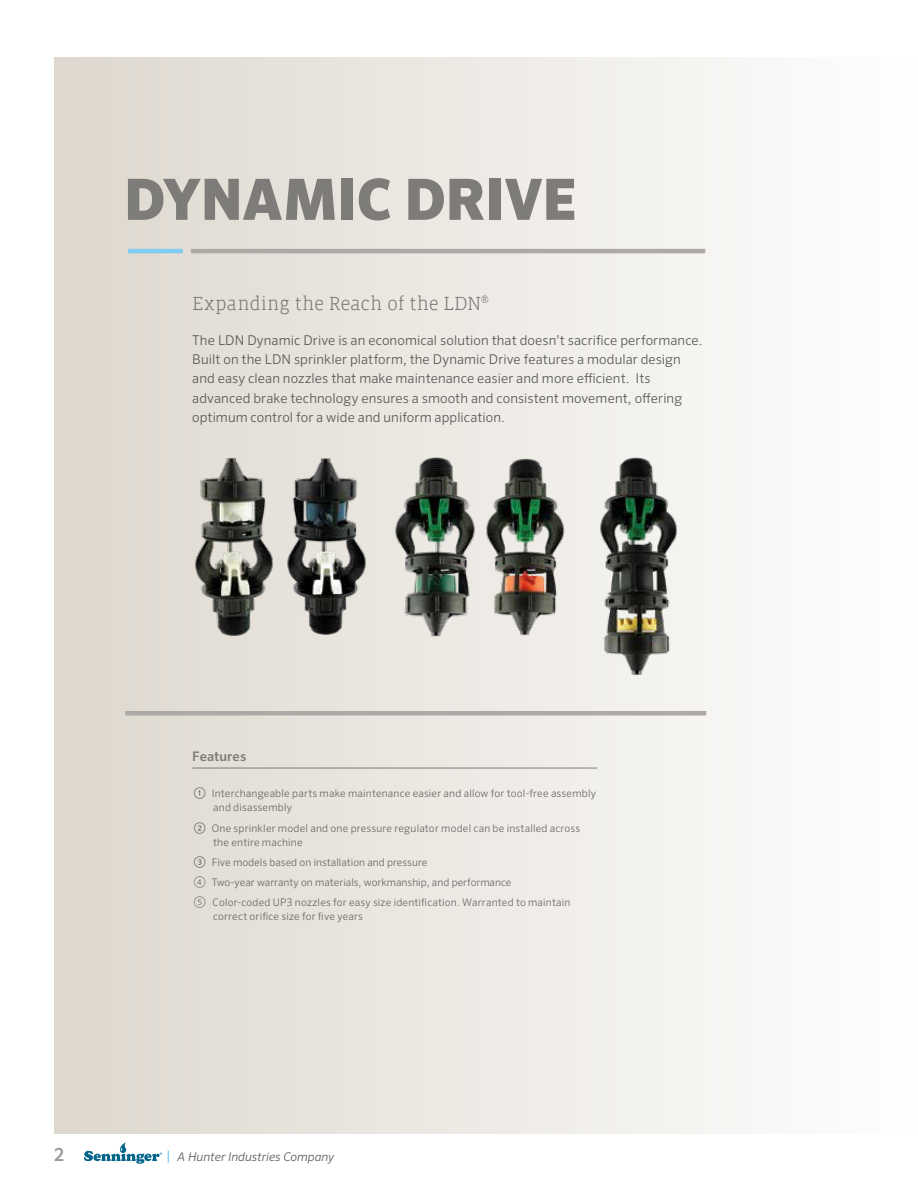
<style>
.page{position:relative;width:918px;height:1188px;background:#fff}
.page>*{position:absolute;margin:0;border:0;box-sizing:border-box;transform-origin:0 0}
.t1{font:900 57px "Sero Pro";letter-spacing:-.01em;color:#7e7c79}
.t2{font:300 19.5px "Vista Slab";letter-spacing:.005em;color:#777572}
.t3{font:500 18px "Sero Pro";color:#9c9896}
.t4{font:300 13.5px/19.2px "Sero Pro";letter-spacing:.005em;color:#585956}
.t5{font:500 13.2px "Sero Pro";letter-spacing:.005em;color:#7e7c79}
.t6{font:italic 300 12px "Sero Pro";color:#585956}
.t7{font:300 10.5px/13.5px "Sero Pro";letter-spacing:.015em;color:#6a6966}
.s1{font-weight:400;font-size:12px;color:#585956}
.s2{font-size:12px}
.s3{font-style:normal;font-size:13.5px;color:#4cc0ef}
</style>
<div class="page">
<div style="left:54px;top:57px;width:864px;height:1077px;background:linear-gradient(to right,#ddd7cd,#fefefe)"></div>
<div style="left:125px;top:711px;width:581px;height:5px;background:#aca9a7"></div>
<hr style="left:191px;top:249px;width:514px;height:4px;background:#aca9a7">
<hr style="left:128px;top:249px;width:55px;height:4px;background:#81cdf2">
<hr style="left:192px;top:768px;width:405px;height:1px;background:#7e7c79">
<svg style="left:84px;top:1142px;width:78px;height:22px"></svg>
<img style="left:192px;top:458px;width:84px;height:179px">
<img style="left:285px;top:458px;width:83px;height:177px">
<img style="left:482px;top:458px;width:85px;height:181px">
<img style="left:392px;top:457px;width:84px;height:179px">
<img style="left:596px;top:455px;width:84px;height:223px">
<h1 class="t1" style="left:124px;top:164px;width:454px">DYNAMIC DRIVE</h1>
<h2 class="t2" style="left:192px;top:293px;width:298px">Expanding the Reach of the LDN<sup>®</sup></h2>
<p class="t4" style="left:192px;top:331px;width:512px">The LDN Dynamic Drive is an economical solution that doesn’t sacrifice performance.<br>Built on the LDN sprinkler platform, the Dynamic Drive features a modular design and easy clean nozzles that make maintenance easier and more efficient. Its advanced brake technology ensures a smooth and consistent movement, offering optimum control for a wide and uniform application.</p>
<h3 class="t3" style="left:54px;top:1144px;width:12px">2</h3>
<p class="t5" style="left:192px;top:748px;width:56px">Features</p>
<p class="t7" style="left:213px;top:787px;width:384px;text-indent:-19px"><span class="s1">①</span> Interchangeable parts make maintenance easier and allow for tool-free assembly and disassembly</p>
<p class="t7" style="left:213px;top:822px;width:369px;text-indent:-19px"><span class="s1">②</span> One sprinkler model and one pressure regulator model can be installed across the entire machine</p>
<p class="t7" style="left:194px;top:852px;width:378px;line-height:20.2px"><span class="s1">③</span> Five models based on installation and pressure<br><span class="s2">④</span> Two-year warranty on materials, workmanship, and performance<br><span class="s2">⑤</span> Color-coded UP3 nozzles for easy size identification. Warranted to maintain</p>
<p class="t7" style="left:213px;top:909px;width:151px">correct orifice size for five years</p>
<p class="t6" style="left:166px;top:1149px;width:169px"><span class="s3">|</span> A Hunter Industries Company</p>
</div>
